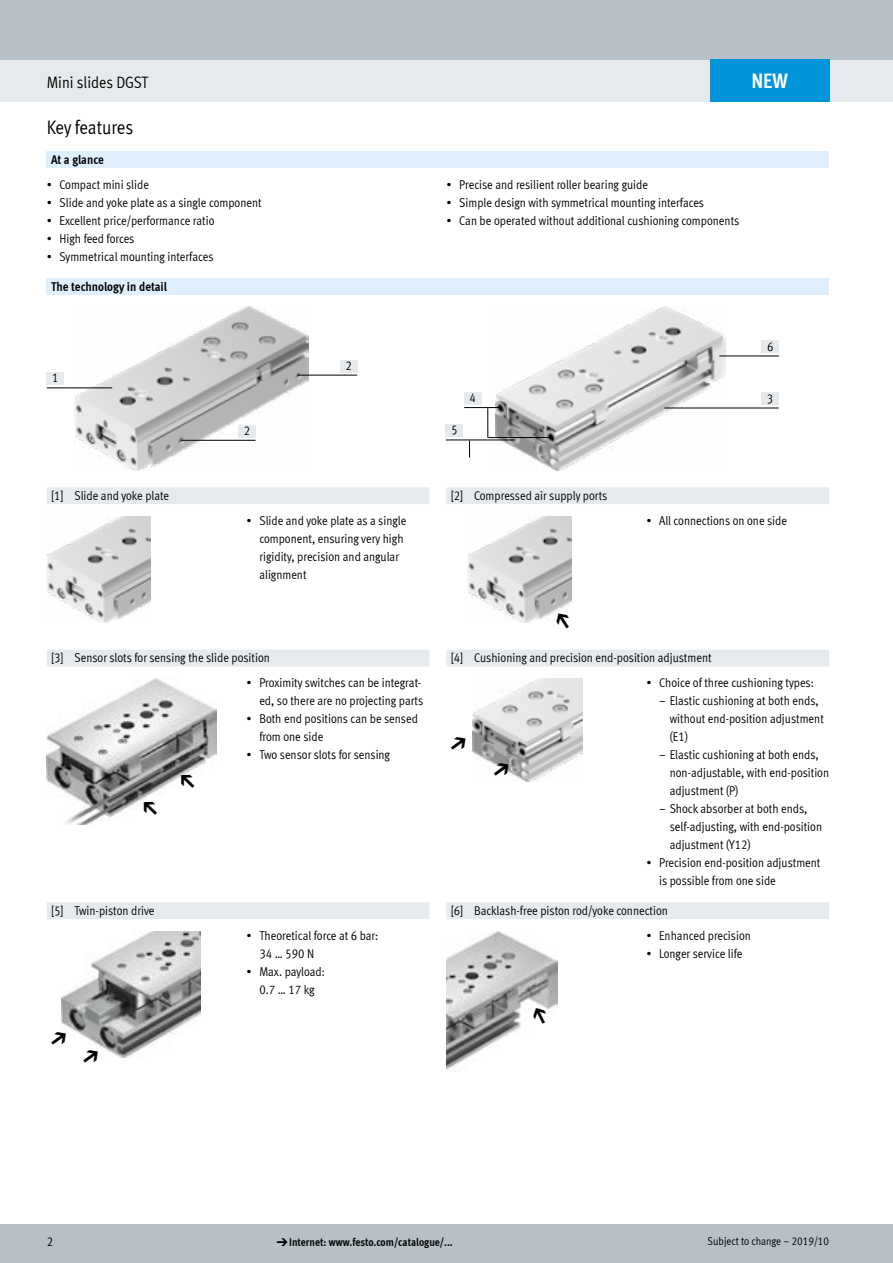
<style>
.page{position:relative;width:893px;height:1263px;background:#fff}
.page>*{position:absolute;margin:0;border:0;box-sizing:border-box;transform-origin:0 0}
.FES_box_title{font:700 21px "Meta Cond LF";color:#fff}
.FES_title_section_BM{font:19.5px "Meta Cond LF";letter-spacing:-.005em;color:#000}
.FES_title_family{font:16.5px "Meta Cond LF";color:#000}
.FES_in_05{font:12.75px/18px "Meta Cond LF";color:#000}
.FES_head_1_text{font:700 12.75px "Meta Cond LF";color:#000}
.FES_graphic_1_right{font:12.75px "Meta Cond LF";color:#000}
.FES_graphic_1_left{font:12.75px "Meta Cond LF";color:#000}
.t1{font:700 11.25px "Meta Cond LF";color:#000}
.t2{font:11.25px "Meta Cond LF";color:#000}
.s1{font-family:"Meto Pict 182";font-weight:400}
</style>
<div class="page">
<div style="left:0;top:1225px;width:893px;height:38px;background:#b6c0c6"></div>
<div style="left:0;top:60px;width:893px;height:42px;background:#e7eaec"></div>
<div style="left:0;top:0;width:893px;height:60px;background:#b6c0c6"></div>
<div style="left:47px;top:151px;width:782px;height:17px;background:#dff0fc"></div>
<div style="left:47px;top:278px;width:782px;height:17px;background:#dff0fc"></div>
<img style="left:74px;top:307px;width:234px;height:163px">
<div style="left:47px;top:373px;width:17px;height:12px;background:#e7eaec"></div>
<hr style="left:47px;top:387px;width:65px;height:1px;background:#000">
<div style="left:340px;top:360px;width:17px;height:12px;background:#e7eaec"></div>
<hr style="left:298px;top:375px;width:59px;height:1px;background:#000">
<div style="left:239px;top:425px;width:17px;height:12px;background:#e7eaec"></div>
<hr style="left:181px;top:440px;width:75px;height:1px;background:#000">
<img style="left:496px;top:307px;width:230px;height:163px">
<div style="left:464px;top:392px;width:17px;height:13px;background:#e7eaec"></div>
<hr style="left:464px;top:407px;width:37px;height:1px;background:#000">
<div style="left:762px;top:341px;width:17px;height:12px;background:#e7eaec"></div>
<hr style="left:719px;top:356px;width:60px;height:1px;background:#000">
<hr style="left:487px;top:408px;width:1px;height:30px;background:#000">
<hr style="left:488px;top:437px;width:64px;height:1px;background:#000">
<div style="left:446px;top:425px;width:17px;height:12px;background:#e7eaec"></div>
<hr style="left:446px;top:440px;width:69px;height:1px;background:#000">
<svg style="left:469px;top:440px;width:1px;height:17px"></svg>
<div style="left:762px;top:393px;width:17px;height:12px;background:#e7eaec"></div>
<hr style="left:664px;top:408px;width:115px;height:1px;background:#000">
<div style="left:47px;top:487px;width:782px;height:17px;background:#e7eaec"></div>
<img style="left:47px;top:516px;width:104px;height:106px">
<img style="left:468px;top:516px;width:104px;height:106px">
<div style="left:47px;top:650px;width:782px;height:16px;background:#e7eaec"></div>
<img style="left:47px;top:678px;width:170px;height:146px">
<img style="left:473px;top:678px;width:109px;height:103px">
<div style="left:47px;top:902px;width:782px;height:17px;background:#e7eaec"></div>
<img style="left:62px;top:931px;width:139px;height:127px">
<img style="left:446px;top:931px;width:111px;height:139px">
<div style="left:710px;top:60px;width:119px;height:42px;background:#0095db"></div>
<svg style="left:553px;top:610px;width:19px;height:12px"></svg>
<svg style="left:140px;top:798px;width:21px;height:21px"></svg>
<svg style="left:177px;top:770px;width:21px;height:21px"></svg>
<svg style="left:491px;top:760px;width:21px;height:20px"></svg>
<svg style="left:62px;top:1028px;width:8px;height:20px"></svg>
<svg style="left:81px;top:1046px;width:20px;height:12px"></svg>
<svg style="left:531px;top:1005px;width:19px;height:20px"></svg>
<p class="FES_title_family" style="left:47px;top:72px;width:103px">Mini slides DGST</p>
<p class="FES_title_section_BM" style="left:47px;top:116px;width:88px">Key features</p>
<p class="FES_head_1_text" style="left:51px;top:151px;width:54px">At a glance</p>
<p class="FES_in_05" style="left:47px;top:175px;width:104px">• Compact mini slide</p>
<p class="FES_in_05" style="left:47px;top:193px;width:216px">• Slide and yoke plate as a single component</p>
<p class="FES_in_05" style="left:47px;top:211px;width:169px">• Excellent price/performance ratio</p>
<p class="FES_in_05" style="left:47px;top:229px;width:89px">• High feed forces</p>
<p class="FES_in_05" style="left:47px;top:247px;width:168px">• Symmetrical mounting interfaces</p>
<p class="FES_head_1_text" style="left:51px;top:278px;width:118px">The technology in detail</p>
<p class="FES_graphic_1_left" style="left:52px;top:370px;width:8px">1</p>
<p class="FES_graphic_1_right" style="left:244px;top:422px;width:8px">2</p>
<p class="FES_graphic_1_right" style="left:345px;top:357px;width:8px">2</p>
<p class="FES_box_title" style="left:751px;top:67px;width:38px">NEW</p>
<p class="FES_in_05" style="left:446px;top:175px;width:203px">• Precise and resilient roller bearing guide</p>
<p class="FES_in_05" style="left:446px;top:193px;width:259px">• Simple design with symmetrical mounting interfaces</p>
<p class="FES_in_05" style="left:446px;top:211px;width:294px">• Can be operated without additional cushioning components</p>
<p class="FES_graphic_1_left" style="left:451px;top:422px;width:8px">5</p>
<p class="FES_graphic_1_left" style="left:469px;top:390px;width:8px">4</p>
<p class="FES_graphic_1_right" style="left:767px;top:338px;width:8px">6</p>
<p class="FES_graphic_1_right" style="left:767px;top:390px;width:8px">3</p>
<p class="FES_in_05" style="left:51px;top:486px;width:120px">[1] Slide and yoke plate</p>
<p class="FES_in_05" style="left:451px;top:486px;width:158px">[2] Compressed air supply ports</p>
<p class="FES_in_05" style="left:259px;top:511px;width:148px;text-indent:-13px">• Slide and yoke plate as a single component, ensuring very high rigidity, precision and angular alignment</p>
<p class="FES_in_05" style="left:646px;top:511px;width:142px">• All connections on one side</p>
<p class="FES_in_05" style="left:51px;top:648px;width:220px">[3] Sensor slots for sensing the slide position</p>
<p class="FES_in_05" style="left:451px;top:648px;width:262px">[4] Cushioning and precision end-position adjustment</p>
<p class="FES_in_05" style="left:247px;top:673px;width:178px;text-align:right">• Proximity switches can be integrat&shy;ed, so there are no projecting parts</p>
<p class="FES_in_05" style="left:259px;top:709px;width:160px;text-indent:-13px">• Both end positions can be sensed from one side</p>
<p class="FES_in_05" style="left:247px;top:745px;width:145px">• Two sensor slots for sensing</p>
<p class="FES_in_05" style="left:646px;top:673px;width:169px">• Choice of three cushioning types:</p>
<p class="FES_in_05" style="left:670px;top:691px;width:156px;text-indent:-11px">– Elastic cushioning at both ends, without end-position adjustment (E1)</p>
<p class="FES_in_05" style="left:670px;top:745px;width:161px;text-indent:-11px">– Elastic cushioning at both ends, non-adjustable, with end-position adjustment (P)</p>
<p class="FES_in_05" style="left:670px;top:799px;width:154px;text-indent:-11px">– Shock absorber at both ends, self-adjusting, with end-position adjustment (Y12)</p>
<p class="FES_in_05" style="left:659px;top:853px;width:163px;text-indent:-13px">• Precision end-position adjustment is possible from one side</p>
<p class="FES_in_05" style="left:51px;top:901px;width:105px">[5] Twin-piston drive</p>
<p class="FES_in_05" style="left:451px;top:901px;width:219px">[6] Backlash-free piston rod/yoke connection</p>
<p class="FES_in_05" style="left:259px;top:926px;width:120px;text-indent:-13px">• Theoretical force at 6 bar:<br>34…590N</p>
<p class="FES_in_05" style="left:247px;top:962px;width:80px;text-align:center">• Max. payload:<br>0.7 … 17 kg</p>
<p class="FES_in_05" style="left:646px;top:926px;width:106px">• Enhanced precision</p>
<p class="FES_in_05" style="left:646px;top:944px;width:98px">• Longer service life</p>
<p class="FES_in_05" style="left:47px;top:1232px;width:8px">2</p>
<p class="t1" style="left:276px;top:1235px;width:178px"><span class="s1">d</span>Internet: www.festo.com/catalogue/...</p>
<p class="t2" style="left:708px;top:1234px;width:123px">Subject to change – 2019/10</p>
</div>
